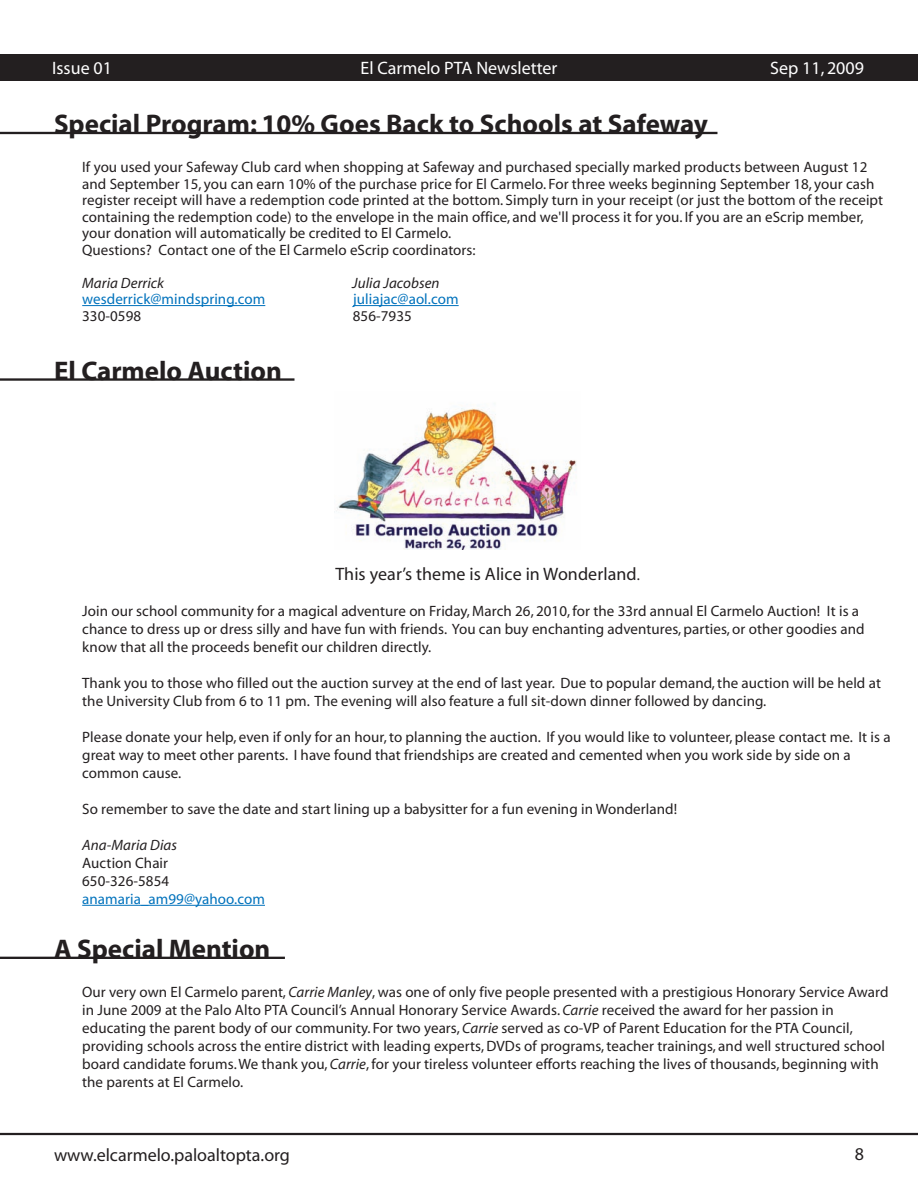
<style>
.page{position:relative;width:918px;height:1188px;background:#fff}
.page>*{position:absolute;margin:0;border:0;box-sizing:border-box;transform-origin:0 0}
.t1{font:700 27px "Myriad";color:#231f20}
.t2{font:18px "Myriad";color:#231f20}
.t3{font:18px "Myriad";color:#fff}
.t4{font:15px/18px "Myriad";letter-spacing:.005em;color:#231f20}
.t5{font:15px "Myriad";letter-spacing:.005em;color:#0072bc}
.t6{font:italic 15px "Myriad";letter-spacing:.005em;color:#231f20}
.s1{font-size:15px}
.s2{font-style:italic}
.s3{color:#0072bc}
</style>
<div class="page">
<hr style="left:0;top:378px;width:294px;height:3px;background:#231f20">
<hr style="left:0;top:132px;width:717px;height:2px;background:#231f20">
<hr style="left:82px;top:905px;width:183px;height:1px;background:#0072bc">
<hr style="left:82px;top:305px;width:183px;height:1px;background:#0072bc">
<hr style="left:353px;top:305px;width:106px;height:1px;background:#0072bc">
<hr style="left:0;top:957px;width:285px;height:2px;background:#231f20">
<img style="left:336px;top:408px;width:241px;height:141px">
<hr style="left:0;top:1133px;width:918px;height:2px;background:#231f20">
<div style="left:0;top:54px;width:918px;height:27px;background:#231f20"></div>
<p class="t3" style="left:52px;top:59px;width:61px">Issue 01</p>
<p class="t3" style="left:361px;top:59px;width:198px">El Carmelo PTA Newsletter</p>
<p class="t3" style="left:770px;top:59px;width:95px">Sep 11, 2009</p>
<p class="t1" style="left:54px;top:110px;width:656px">Special Program: 10% Goes Back to Schools at Safeway</p>
<p class="t4" style="left:82px;top:159px;width:802px;line-height:16.5px">If you used your Safeway Club card when shopping at Safeway and purchased specially marked products between August 12 and September 15, you can earn 10% of the purchase price for El Carmelo. For three weeks beginning September 18, your cash register receipt will have a redemption code printed at the bottom. Simply turn in your receipt (or just the bottom of the receipt containing the redemption code) to the envelope in the main office, and we'll process it for you. If you are an eScrip member, your donation will automatically be credited to El Carmelo.<br>Questions? Contact one of the El Carmelo eScrip coordinators:</p>
<p class="t6" style="left:82px;top:275px;width:83px">Maria Derrick</p>
<p class="t6" style="left:352px;top:275px;width:89px">Julia Jacobsen</p>
<p class="t5" style="left:82px;top:292px;width:185px">wesderrick@mindspring.com</p>
<p class="t5" style="left:353px;top:292px;width:107px">juliajac@aol.com</p>
<p class="t4" style="left:82px;top:307px;width:60px">330-0598</p>
<p class="t4" style="left:353px;top:307px;width:60px">856-7935</p>
<p class="t1" style="left:54px;top:357px;width:229px">El Carmelo Auction</p>
<p class="t2" style="left:335px;top:565px;width:306px">This year’s theme is Alice in Wonderland<span class="s1">.</span></p>
<p class="t4" style="left:82px;top:602px;width:784px">Join our school community for a magical adventure on Friday, March 26, 2010, for the 33rd annual El Carmelo Auction! It is a chance to dress up or dress silly and have fun with friends. You can buy enchanting adventures, parties, or other goodies and know that all the proceeds benefit our children directly.</p>
<p class="t4" style="left:82px;top:674px;width:800px">Thank you to those who filled out the auction survey at the end of last year. Due to popular demand, the auction will be held at the University Club from 6 to 11 pm. The evening will also feature a full sit-down dinner followed by dancing.</p>
<p class="t4" style="left:82px;top:728px;width:810px">Please donate your help, even if only for an hour, to planning the auction. If you would like to volunteer, please contact me. It is a great way to meet other parents. I have found that friendships are created and cemented when you work side by side on a common cause.</p>
<p class="t4" style="left:82px;top:800px;width:596px">So remember to save the date and start lining up a babysitter for a fun evening in Wonderland!</p>
<p class="t4" style="left:82px;top:836px;width:184px"><span class="s2">Ana-Maria Dias<br></span>Auction Chair<br>650-326-5854 <span class="s3">anamaria_am99@yahoo.com</span></p>
<p class="t1" style="left:54px;top:935px;width:218px">A Special Mention</p>
<p class="t4" style="left:82px;top:984px;width:808px">Our very own El Carmelo parent, <span class="s2">Carrie Manley</span>, was one of only five people presented with a prestigious Honorary Service Award in June 2009 at the Palo Alto PTA Council’s Annual Honorary Service Awards. <span class="s2">Carrie</span> received the award for her passion in educating the parent body of our community. For two years, <span class="s2">Carrie</span> served as co-VP of Parent Education for the PTA Council, providing schools across the entire district with leading experts, DVDs of programs, teacher trainings, and well structured school board candidate forums. We thank you, <span class="s2">Carrie</span>, for your tireless volunteer efforts reaching the lives of thousands, beginning with the parents at El Carmelo.</p>
<p class="t2" style="left:54px;top:1146px;width:238px">www.elcarmelo.paloaltopta.org</p>
<p class="t2" style="left:855px;top:1145px;width:11px">8</p>
</div>
